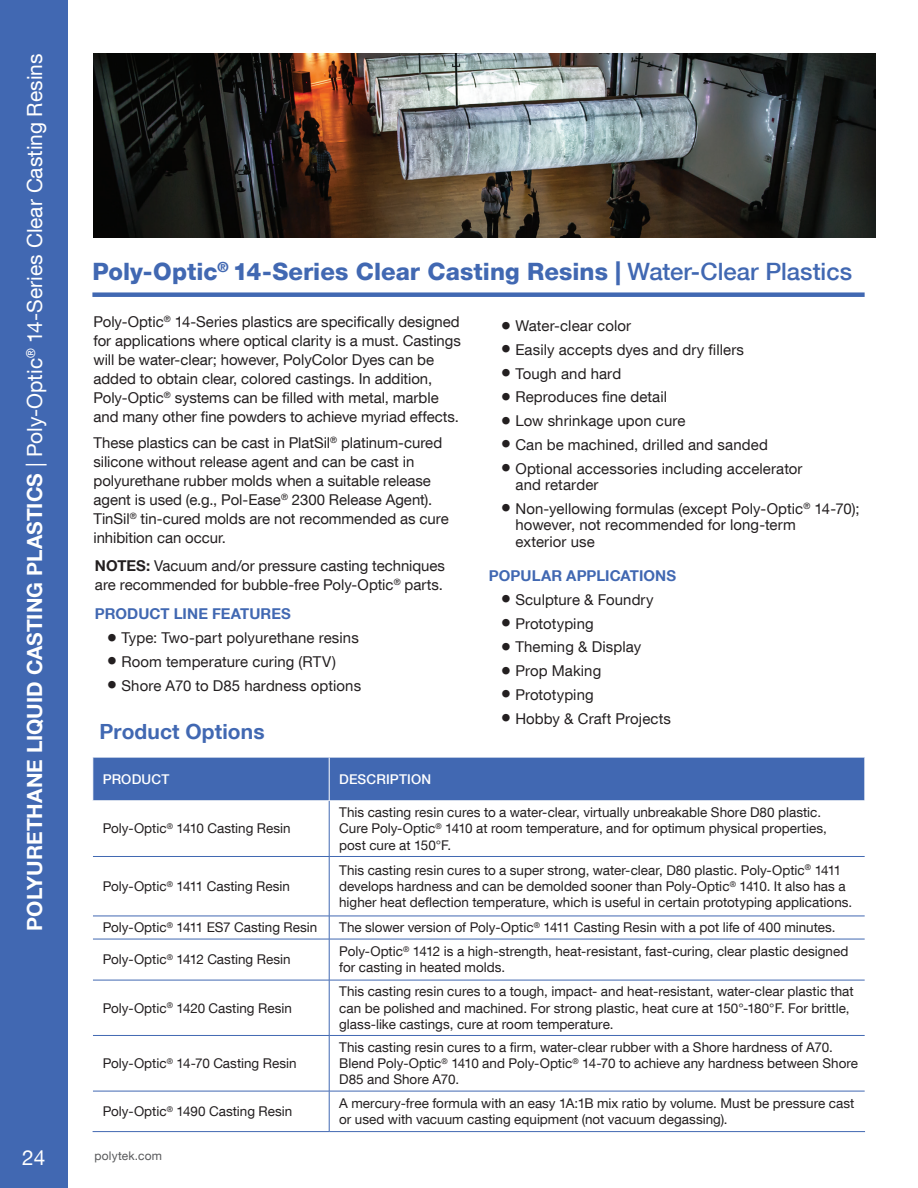
<style>
.page{position:relative;width:918px;height:1188px;background:#fff}
.page>*{position:absolute;margin:0;border:0;box-sizing:border-box;transform-origin:0 0}
.t1{font:800 23.85px "Helvetica Neue LT Com";color:#4168b2}
.t2{font:20.85px "Helvetica Neue LT Com";color:#fff}
.t3{font:700 20.85px "Helvetica Neue LT Com";letter-spacing:.005em;color:#4168b2}
.BODY_COPY{font:15px/19px "Helvetica Neue LT Com";color:#231f20}
.BODY_COPY-2{font:700 15px "Helvetica Neue LT Com";letter-spacing:.005em;color:#4168b2}
.t4{font:800 13.95px "Helvetica Neue LT Com";color:#4168b2}
.t5{font:13.5px/16.2px "Helvetica Neue LT Com";color:#231f20}
.t6{font:500 13.5px "Helvetica Neue LT Com";letter-spacing:.01em;color:#fff}
.t7{font:12px "Helvetica Neue LT Com";letter-spacing:.015em;color:#57585a}
.s1{font-weight:700}
.s2{font-weight:500}
.s3{font-size:20.85px}
</style>
<div class="page">
<div style="left:0;top:0;width:68px;height:1188px;background:#4168b2"></div>
<div style="left:92px;top:292px;width:773px;height:5px;background:#4168b2"></div>
<div style="left:94px;top:758px;width:771px;height:43px;background:#4168b2"></div>
<svg style="left:94px;top:802px;width:771px;height:329px"></svg>
<hr style="left:329px;top:758px;width:1px;height:43px;background:#fff">
<hr style="left:329px;top:801px;width:1px;height:55px;background:#4168b2">
<hr style="left:93px;top:856px;width:236px;height:1px;background:#4168b2">
<hr style="left:329px;top:857px;width:1px;height:59px;background:#4168b2">
<hr style="left:329px;top:856px;width:536px;height:1px;background:#4168b2">
<hr style="left:93px;top:916px;width:236px;height:1px;background:#4168b2">
<svg style="left:329px;top:917px;width:1px;height:22px"></svg>
<hr style="left:329px;top:916px;width:536px;height:1px;background:#4168b2">
<hr style="left:93px;top:939px;width:236px;height:1px;background:#4168b2">
<hr style="left:329px;top:939px;width:1px;height:41px;background:#4168b2">
<hr style="left:329px;top:939px;width:536px;height:1px;background:#4168b2">
<hr style="left:93px;top:980px;width:236px;height:1px;background:#4168b2">
<hr style="left:329px;top:980px;width:1px;height:55px;background:#4168b2">
<hr style="left:329px;top:980px;width:536px;height:1px;background:#4168b2">
<hr style="left:93px;top:1035px;width:236px;height:1px;background:#4168b2">
<hr style="left:93px;top:1091px;width:236px;height:1px;background:#4168b2">
<hr style="left:93px;top:1131px;width:236px;height:1px;background:#4168b2">
<hr style="left:329px;top:1036px;width:1px;height:55px;background:#4168b2">
<hr style="left:329px;top:1091px;width:1px;height:40px;background:#4168b2">
<hr style="left:329px;top:1035px;width:536px;height:1px;background:#4168b2">
<hr style="left:329px;top:1091px;width:536px;height:1px;background:#4168b2">
<hr style="left:329px;top:1131px;width:536px;height:1px;background:#4168b2">
<img style="left:93px;top:53px;width:783px;height:185px">
<p class="t2" style="left:22px;top:931px;width:878px;rotate:-90deg"><span class="s1">POLYURETHANE LIQUID CASTING PLASTICS</span> | Poly-Optic<sup>®</sup> 14-Series Clear Casting Resins</p>
<p class="t1" style="left:92px;top:257px;width:761px">Poly-Optic 14-Series Clear Casting Resins | <span class="s2">Water-Clear Plastics</span></p>
<p class="t4" style="left:218px;top:259px;width:13px">®</p>
<p class="BODY_COPY" style="left:93px;top:312px;width:369px">Poly-Optic<sup>®</sup> 14-Series plastics are specifically designed for applications where optical clarity is a must. Castings will be water-clear; however, PolyColor Dyes can be added to obtain clear, colored castings. In addition, Poly-Optic<sup>®</sup> systems can be filled with metal, marble and many other fine powders to achieve myriad effects.</p>
<p class="BODY_COPY" style="left:93px;top:433px;width:357px">These plastics can be cast in PlatSil<sup>®</sup> platinum-cured silicone without release agent and can be cast in polyurethane rubber molds when a suitable release agent is used (e.g., Pol-Ease<sup>®</sup> 2300 Release Agent).<br>TinSil<sup>®</sup> tin-cured molds are not recommended as cure inhibition can occur.</p>
<p class="BODY_COPY" style="left:95px;top:556px;width:352px"><span class="s1">NOTES:</span> Vacuum and/or pressure casting techniques are recommended for bubble-free Poly-Optic<sup>®</sup> parts.</p>
<p class="BODY_COPY-2" style="left:95px;top:605px;width:197px">PRODUCT LINE FEATURES</p>
<p class="BODY_COPY" style="left:107px;top:628px;width:253px"><span class="s3">•</span> Type: Two-part polyurethane resins</p>
<p class="BODY_COPY" style="left:107px;top:652px;width:230px"><span class="s3">•</span> Room temperature curing (RTV)</p>
<p class="BODY_COPY" style="left:107px;top:676px;width:256px"><span class="s3">•</span> Shore A70 to D85 hardness options</p>
<p class="BODY_COPY" style="left:501px;top:316px;width:132px"><span class="s3">•</span> Water-clear color</p>
<p class="BODY_COPY" style="left:501px;top:340px;width:245px"><span class="s3">•</span> Easily accepts dyes and dry fillers</p>
<p class="BODY_COPY" style="left:501px;top:363px;width:122px"><span class="s3">•</span> Tough and hard</p>
<p class="BODY_COPY" style="left:501px;top:387px;width:168px"><span class="s3">•</span> Reproduces fine detail</p>
<p class="BODY_COPY" style="left:501px;top:411px;width:186px"><span class="s3">•</span> Low shrinkage upon cure</p>
<p class="BODY_COPY" style="left:501px;top:435px;width:269px"><span class="s3">•</span> Can be machined, drilled and sanded</p>
<p class="BODY_COPY" style="left:516px;top:460px;width:289px;line-height:16.5px;text-indent:-15px"><span class="s3">•</span> Optional accessories including accelerator and retarder</p>
<p class="BODY_COPY" style="left:516px;top:500px;width:346px;line-height:16.5px;text-indent:-15px"><span class="s3">•</span> Non-yellowing formulas (except Poly-Optic<sup>®</sup> 14-70); however, not recommended for long-term<br>exterior use</p>
<p class="BODY_COPY-2" style="left:489px;top:566px;width:189px">POPULAR APPLICATIONS</p>
<p class="BODY_COPY" style="left:501px;top:590px;width:154px"><span class="s3">•</span> Sculpture &amp; Foundry</p>
<p class="BODY_COPY" style="left:501px;top:613px;width:94px"><span class="s3">•</span> Prototyping</p>
<p class="BODY_COPY" style="left:501px;top:637px;width:142px"><span class="s3">•</span> Theming &amp; Display</p>
<p class="BODY_COPY" style="left:501px;top:661px;width:102px"><span class="s3">•</span> Prop Making</p>
<p class="BODY_COPY" style="left:501px;top:685px;width:94px"><span class="s3">•</span> Prototyping</p>
<p class="BODY_COPY" style="left:501px;top:708px;width:172px"><span class="s3">•</span> Hobby &amp; Craft Projects</p>
<p class="t3" style="left:100px;top:719px;width:167px">Product Options</p>
<p class="t6" style="left:103px;top:771px;width:68px">PRODUCT</p>
<p class="t6" style="left:339px;top:771px;width:94px">DESCRIPTION</p>
<p class="t5" style="left:103px;top:820px;width:189px">Poly-Optic<sup>®</sup> 1410 Casting Resin</p>
<p class="t5" style="left:339px;top:804px;width:489px">This casting resin cures to a water-clear, virtually unbreakable Shore D80 plastic.<br>Cure Poly-Optic<sup>®</sup> 1410 at room temperature, and for optimum physical properties, post cure at 150°F.</p>
<p class="t5" style="left:103px;top:878px;width:189px">Poly-Optic<sup>®</sup> 1411 Casting Resin</p>
<p class="t5" style="left:339px;top:862px;width:515px">This casting resin cures to a super strong, water-clear, D80 plastic. Poly-Optic<sup>®</sup> 1411 develops hardness and can be demolded sooner than Poly-Optic<sup>®</sup> 1410. It also has a higher heat deflection temperature, which is useful in certain prototyping applications.</p>
<p class="t5" style="left:103px;top:919px;width:216px">Poly-Optic<sup>®</sup> 1411 ES7 Casting Resin</p>
<p class="t5" style="left:339px;top:919px;width:498px">The slower version of Poly-Optic<sup>®</sup> 1411 Casting Resin with a pot life of 400 minutes.</p>
<p class="t5" style="left:103px;top:951px;width:189px">Poly-Optic<sup>®</sup> 1412 Casting Resin</p>
<p class="t5" style="left:339px;top:943px;width:511px">Poly-Optic<sup>®</sup> 1412 is a high-strength, heat-resistant, fast-curing, clear plastic designed for casting in heated molds.</p>
<p class="t5" style="left:103px;top:999px;width:191px">Poly-Optic<sup>®</sup> 1420 Casting Resin</p>
<p class="t5" style="left:339px;top:983px;width:516px">This casting resin cures to a tough, impact- and heat-resistant, water-clear plastic that can be polished and machined. For strong plastic, heat cure at 150°-180°F. For brittle, glass-like castings, cure at room temperature.</p>
<p class="t5" style="left:103px;top:1055px;width:195px">Poly-Optic<sup>®</sup> 14-70 Casting Resin</p>
<p class="t5" style="left:339px;top:1039px;width:520px">This casting resin cures to a firm, water-clear rubber with a Shore hardness of A70.<br>Blend Poly-Optic<sup>®</sup> 1410 and Poly-Optic<sup>®</sup> 14-70 to achieve any hardness between Shore<br>D85 and Shore A70.</p>
<p class="t5" style="left:103px;top:1103px;width:191px">Poly-Optic<sup>®</sup> 1490 Casting Resin</p>
<p class="t5" style="left:339px;top:1095px;width:517px">A mercury-free formula with an easy 1A:1B mix ratio by volume. Must be pressure cast or used with vacuum casting equipment (not vacuum degassing).</p>
<h2 class="t2" style="left:22px;top:1145px;width:25px">24</h2>
<p class="t7" style="left:94px;top:1149px;width:69px">polytek.com</p>
</div>
